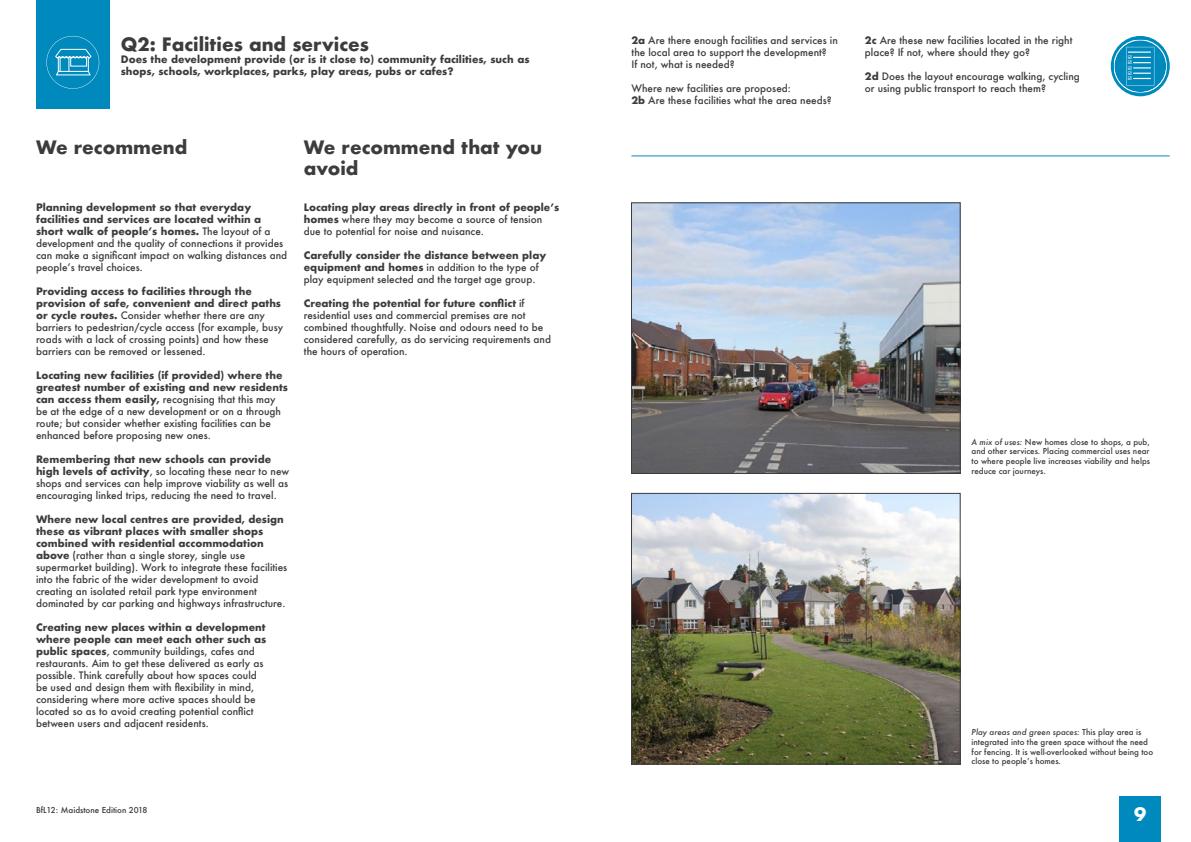
<style>
.page{position:relative;width:1191px;height:842px;background:#fff}
.page>*{position:absolute;margin:0;border:0;box-sizing:border-box;transform-origin:0 0}
.t1{font:700 18px/21.6px "Futura";color:#3c3c3b}
.t2{font:700 18px "Futura";color:#fff}
.t3{font:500 10px/12px "Futura";color:#3c3c3b}
.t4{font:700 10px/12px "Futura";color:#3c3c3b}
.t5{font:500 8px/9.6px "Futura";color:#3c3c3b;text-align:justify}
.s1{font-weight:500}
.s2{font-weight:700}
.s3{font-style:italic}
</style>
<div class="page">
<div style="left:1119px;top:796px;width:41px;height:46px;background:#0089bd"></div>
<hr style="left:631px;top:156px;width:538px;height:1px;background:#0089bd">
<div style="left:36px;top:0;width:74px;height:109px;background:#0089bd"></div>
<svg style="left:46px;top:36px;width:53px;height:53px"></svg>
<svg style="left:1110px;top:36px;width:59px;height:60px"></svg>
<img style="left:633px;top:205px;width:325px;height:266px">
<div style="left:631px;top:203px;width:329px;height:270px;border:1px solid #3c3c3b"></div>
<img style="left:633px;top:495px;width:325px;height:267px">
<div style="left:631px;top:493px;width:329px;height:271px;border:1px solid #3c3c3b"></div>
<svg style="left:1113px;top:40px;width:53px;height:52px;background:#35a1ca"></svg>
<h2 class="t1" style="left:121px;top:33px;width:250px">Q2: Facilities and services</h2>
<p class="t4" style="left:121px;top:53px;width:410px">Does the development provide (or is it close to) community facilities, such as shops, schools, workplaces, parks, play areas, pubs or cafes?</p>
<p class="t1" style="left:36px;top:136px;width:153px">We recommend</p>
<p class="t4" style="left:36px;top:201px;width:249px">Planning development so that everyday facilities and services are located within a short walk of people’s homes. <span class="s1">The layout of a development and the quality of connections it provides</span></p>
<p class="t3" style="left:36px;top:249px;width:253px">can make a significant impact on walking distances and people’s travel choices.</p>
<p class="t3" style="left:36px;top:285px;width:249px"><span class="s2">Providing access to facilities through the provision of safe, convenient and direct paths or cycle routes.</span> Consider whether there are any barriers to pedestrian/cycle access (for example, busy roads with a lack of crossing points) and how these barriers can be removed or lessened.</p>
<p class="t3" style="left:36px;top:369px;width:253px"><span class="s2">Locating new facilities (if provided) where the greatest number of existing and new residents can access them easily,</span> recognising that this may be at the edge of a new development or on a through route; but consider whether existing facilities can be enhanced before proposing new ones.</p>
<p class="t3" style="left:36px;top:453px;width:255px"><span class="s2">Remembering that new schools can provide high levels of activity</span>, so locating these near to new shops and services can help improve viability as well as encouraging linked trips, reducing the need to travel.</p>
<p class="t3" style="left:36px;top:513px;width:253px"><span class="s2">Where new local centres are provided, design these as vibrant places with smaller shops combined with residential accommodation above</span> (rather than a single storey, single use supermarket building). Work to integrate these facilities into the fabric of the wider development to avoid creating an isolated retail park type environment dominated by car parking and highways infrastructure.</p>
<p class="t3" style="left:36px;top:621px;width:232px"><span class="s2">Creating new places within a development where people can meet each other such as public spaces</span>, community buildings, cafes and restaurants. Aim to get these delivered as early as possible. Think carefully about how spaces could</p>
<p class="t3" style="left:36px;top:681px;width:220px">be used and design them with flexibility in mind,</p>
<p class="t3" style="left:36px;top:693px;width:221px">considering where more active spaces should be</p>
<p class="t3" style="left:36px;top:705px;width:219px">located so as to avoid creating potential conflict</p>
<p class="t3" style="left:36px;top:717px;width:174px">between users and adjacent residents.</p>
<h2 class="t1" style="left:304px;top:136px;width:240px">We recommend that you avoid</h2>
<p class="t3" style="left:304px;top:201px;width:257px"><span class="s2">Locating play areas directly in front of people’s homes</span> where they may become a source of tension due to potential for noise and nuisance.</p>
<p class="t3" style="left:304px;top:249px;width:244px"><span class="s2">Carefully consider the distance between play equipment and homes</span> in addition to the type of play equipment selected and the target age group.</p>
<p class="t3" style="left:304px;top:297px;width:249px"><span class="s2">Creating the potential for future conflict</span> if residential uses and commercial premises are not combined thoughtfully. Noise and odours need to be considered carefully, as do servicing requirements and the hours of operation.</p>
<p class="t5" style="left:36px;top:805px;width:113px">BfL12: Maidstone Edition 2018</p>
<p class="t3" style="left:631px;top:34px;width:208px"><span class="s2">2a</span> Are there enough facilities and services in the local area to support the development?<br>If not, what is needed?</p>
<p class="t3" style="left:631px;top:82px;width:161px">Where new facilities are proposed:</p>
<p class="t3" style="left:631px;top:94px;width:202px"><span class="s2">2b</span> Are these facilities what the area needs?</p>
<p class="t3" style="left:865px;top:34px;width:209px"><span class="s2">2c</span> Are these new facilities located in the right place? If not, where should they go?</p>
<p class="t3" style="left:865px;top:70px;width:216px"><span class="s2">2d</span> Does the layout encourage walking, cycling or using public transport to reach them?</p>
<p class="t5" style="left:971px;top:437px;width:180px"><span class="s3">A mix of uses:</span> New homes close to shops, a pub, and other services. Placing commercial uses near to where people live increases viability and helps reduce car journeys.</p>
<p class="t5" style="left:971px;top:727px;width:183px;text-align:left"><span class="s3">Play areas and green spaces:</span> This play area is integrated into the green space without the need for fencing. It is well-overlooked without being too</p>
<p class="t5" style="left:971px;top:756px;width:91px">close to people’s homes.</p>
<h1 class="t2" style="left:1134px;top:801px;width:14px">9</h1>
</div>
